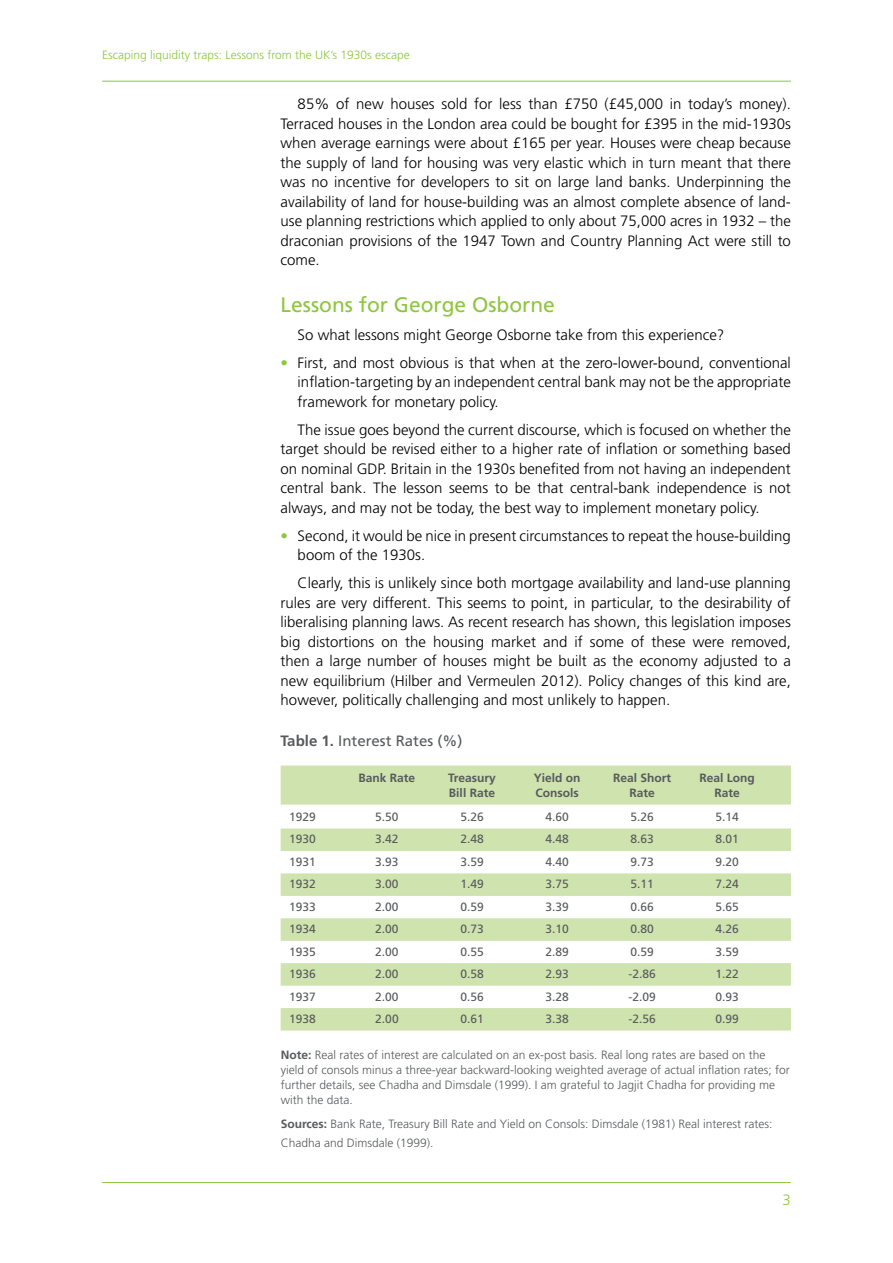
<style>
.page{position:relative;width:893px;height:1263px;background:#fff}
.page>*{position:absolute;margin:0;border:0;box-sizing:border-box;transform-origin:0 0}
.t1{font:21px "Frutiger LT Std";color:#8dc640}
.t2{font:300 15px/19.5px "Frutiger LT Std";color:#000;text-align:justify}
.t3{font:15px "Frutiger LT Std";color:#585a5c}
.t4{font:300 15px "Frutiger LT Std";color:#8dc640}
.t5{font:300 12px/15px "Frutiger LT Std";color:#585a5c}
.t6{font:12px "Frutiger LT Std";color:#585a5c}
.t7{font:700 12px "Frutiger LT Std";color:#585a5c}
.t8{font:300 12px "Frutiger LT Std";color:#8dc640}
.s1{color:#8dc640}
.s2{font-weight:700}
</style>
<div class="page">
<hr style="left:102px;top:81px;width:689px;height:1px;background:#8dc640">
<hr style="left:102px;top:1182px;width:689px;height:1px;background:#8dc640">
<div style="left:281px;top:765px;width:510px;height:39px;background:#cfe3ae"></div>
<div style="left:281px;top:828px;width:510px;height:23px;background:#cfe3ae"></div>
<div style="left:281px;top:873px;width:510px;height:23px;background:#cfe3ae"></div>
<div style="left:281px;top:918px;width:510px;height:23px;background:#cfe3ae"></div>
<div style="left:281px;top:963px;width:510px;height:23px;background:#cfe3ae"></div>
<div style="left:281px;top:1008px;width:510px;height:22px;background:#cfe3ae"></div>
<p class="t8" style="left:102px;top:48px;width:309px">Escaping liquidity traps: Lessons from the UK’s 1930s escape</p>
<p class="t2" style="left:281px;top:94px;width:512px;text-indent:17px">85% of new houses sold for less than £750 (£45,000 in today’s money).<br>Terraced houses in the London area could be bought for £395 in the mid-1930s when average earnings were about £165 per year. Houses were cheap because the supply of land for housing was very elastic which in turn meant that there was no incentive for developers to sit on large land banks. Underpinning the availability of land for house-building was an almost complete absence of land&shy;use planning restrictions which applied to only about 75,000 acres in 1932 – the draconian provisions of the 1947 Town and Country Planning Act were still to come.</p>
<h1 class="t1" style="left:281px;top:292px;width:276px">Lessons for George Osborne</h1>
<p class="t2" style="left:298px;top:325px;width:428px">So what lessons might George Osborne take from this experience?</p>
<p class="t2" style="left:298px;top:353px;width:495px;text-indent:-17px"><span class="s1">•</span> First, and most obvious is that when at the zero-lower-bound, conventional inflation-targeting by an independent central bank may not be the appropriate framework for monetary policy.</p>
<p class="t2" style="left:281px;top:420px;width:512px;text-indent:17px">The issue goes beyond the current discourse, which is focused on whether the target should be revised either to a higher rate of inflation or something based on nominal GDP. Britain in the 1930s benefited from not having an independent central bank. The lesson seems to be that central-bank independence is not always, and may not be today, the best way to implement monetary policy.</p>
<p class="t2" style="left:298px;top:526px;width:495px;text-indent:-17px"><span class="s1">•</span> Second, it would be nice in present circumstances to repeat the house-building boom of the 1930s.</p>
<p class="t2" style="left:281px;top:574px;width:512px;text-indent:17px">Clearly, this is unlikely since both mortgage availability and land-use planning rules are very different. This seems to point, in particular, to the desirability of liberalising planning laws. As recent research has shown, this legislation imposes big distortions on the housing market and if some of these were removed, then a large number of houses might be built as the economy adjusted to a new equilibrium (Hilber and Vermeulen 2012). Policy changes of this kind are, however, politically challenging and most unlikely to happen.</p>
<p class="t3" style="left:281px;top:732px;width:183px"><span class="s2">Table 1.</span> Interest Rates (%)</p>
<p class="t7" style="left:359px;top:771px;width:58px">Bank Rate</p>
<p class="t7" style="left:448px;top:771px;width:49px">Treasury</p>
<p class="t7" style="left:534px;top:771px;width:48px">Yield on</p>
<p class="t7" style="left:613px;top:771px;width:60px">Real Short</p>
<p class="t7" style="left:699px;top:771px;width:57px">Real Long</p>
<p class="t7" style="left:449px;top:786px;width:48px">Bill Rate</p>
<p class="t7" style="left:535px;top:786px;width:45px">Consols</p>
<p class="t7" style="left:629px;top:786px;width:27px">Rate</p>
<p class="t7" style="left:714px;top:786px;width:27px">Rate</p>
<p class="t6" style="left:289px;top:810px;width:28px">1929</p>
<p class="t6" style="left:375px;top:810px;width:25px">5.50</p>
<p class="t6" style="left:460px;top:810px;width:25px">5.26</p>
<p class="t6" style="left:545px;top:810px;width:25px">4.60</p>
<p class="t6" style="left:630px;top:810px;width:25px">5.26</p>
<p class="t6" style="left:715px;top:810px;width:25px">5.14</p>
<p class="t6" style="left:289px;top:832px;width:28px">1930</p>
<p class="t6" style="left:375px;top:832px;width:25px">3.42</p>
<p class="t6" style="left:460px;top:832px;width:25px">2.48</p>
<p class="t6" style="left:545px;top:832px;width:25px">4.48</p>
<p class="t6" style="left:630px;top:832px;width:25px">8.63</p>
<p class="t6" style="left:715px;top:832px;width:25px">8.01</p>
<p class="t6" style="left:289px;top:855px;width:28px">1931</p>
<p class="t6" style="left:375px;top:855px;width:25px">3.93</p>
<p class="t6" style="left:460px;top:855px;width:25px">3.59</p>
<p class="t6" style="left:545px;top:855px;width:25px">4.40</p>
<p class="t6" style="left:630px;top:855px;width:25px">9.73</p>
<p class="t6" style="left:715px;top:855px;width:25px">9.20</p>
<p class="t6" style="left:289px;top:877px;width:28px">1932</p>
<p class="t6" style="left:375px;top:877px;width:25px">3.00</p>
<p class="t6" style="left:460px;top:877px;width:25px">1.49</p>
<p class="t6" style="left:545px;top:877px;width:25px">3.75</p>
<p class="t6" style="left:630px;top:877px;width:25px">5.11</p>
<p class="t6" style="left:715px;top:877px;width:25px">7.24</p>
<p class="t6" style="left:289px;top:899px;width:28px">1933</p>
<p class="t6" style="left:375px;top:899px;width:25px">2.00</p>
<p class="t6" style="left:460px;top:899px;width:25px">0.59</p>
<p class="t6" style="left:545px;top:899px;width:25px">3.39</p>
<p class="t6" style="left:630px;top:899px;width:25px">0.66</p>
<p class="t6" style="left:715px;top:899px;width:25px">5.65</p>
<p class="t6" style="left:289px;top:922px;width:28px">1934</p>
<p class="t6" style="left:375px;top:922px;width:25px">2.00</p>
<p class="t6" style="left:460px;top:922px;width:25px">0.73</p>
<p class="t6" style="left:545px;top:922px;width:25px">3.10</p>
<p class="t6" style="left:630px;top:922px;width:25px">0.80</p>
<p class="t6" style="left:715px;top:922px;width:25px">4.26</p>
<p class="t6" style="left:289px;top:944px;width:28px">1935</p>
<p class="t6" style="left:375px;top:944px;width:25px">2.00</p>
<p class="t6" style="left:460px;top:944px;width:25px">0.55</p>
<p class="t6" style="left:545px;top:944px;width:25px">2.89</p>
<p class="t6" style="left:630px;top:944px;width:25px">0.59</p>
<p class="t6" style="left:715px;top:944px;width:25px">3.59</p>
<p class="t6" style="left:289px;top:967px;width:28px">1936</p>
<p class="t6" style="left:375px;top:967px;width:25px">2.00</p>
<p class="t6" style="left:460px;top:967px;width:25px">0.58</p>
<p class="t6" style="left:545px;top:967px;width:25px">2.93</p>
<p class="t6" style="left:628px;top:967px;width:29px">-2.86</p>
<p class="t6" style="left:715px;top:967px;width:25px">1.22</p>
<p class="t6" style="left:289px;top:989px;width:28px">1937</p>
<p class="t6" style="left:375px;top:989px;width:25px">2.00</p>
<p class="t6" style="left:460px;top:989px;width:25px">0.56</p>
<p class="t6" style="left:545px;top:989px;width:25px">3.28</p>
<p class="t6" style="left:628px;top:989px;width:29px">-2.09</p>
<p class="t6" style="left:715px;top:989px;width:25px">0.93</p>
<p class="t6" style="left:289px;top:1012px;width:28px">1938</p>
<p class="t6" style="left:375px;top:1012px;width:25px">2.00</p>
<p class="t6" style="left:460px;top:1012px;width:25px">0.61</p>
<p class="t6" style="left:545px;top:1012px;width:25px">3.38</p>
<p class="t6" style="left:628px;top:1012px;width:29px">-2.56</p>
<p class="t6" style="left:715px;top:1012px;width:25px">0.99</p>
<p class="t5" style="left:281px;top:1048px;width:510px"><span class="s2">Note:</span> Real rates of interest are calculated on an ex-post basis. Real long rates are based on the yield of consols minus a three-year backward-looking weighted average of actual inflation rates; for further details, see Chadha and Dimsdale (1999). I am grateful to Jagjit Chadha for providing me with the data.</p>
<p class="t5" style="left:281px;top:1114px;width:493px;line-height:19.5px"><span class="s2">Sources:</span> Bank Rate, Treasury Bill Rate and Yield on Consols: Dimsdale (1981) Real interest rates:<br>Chadha and Dimsdale (1999).</p>
<p class="t4" style="left:783px;top:1192px;width:10px">3</p>
</div>
